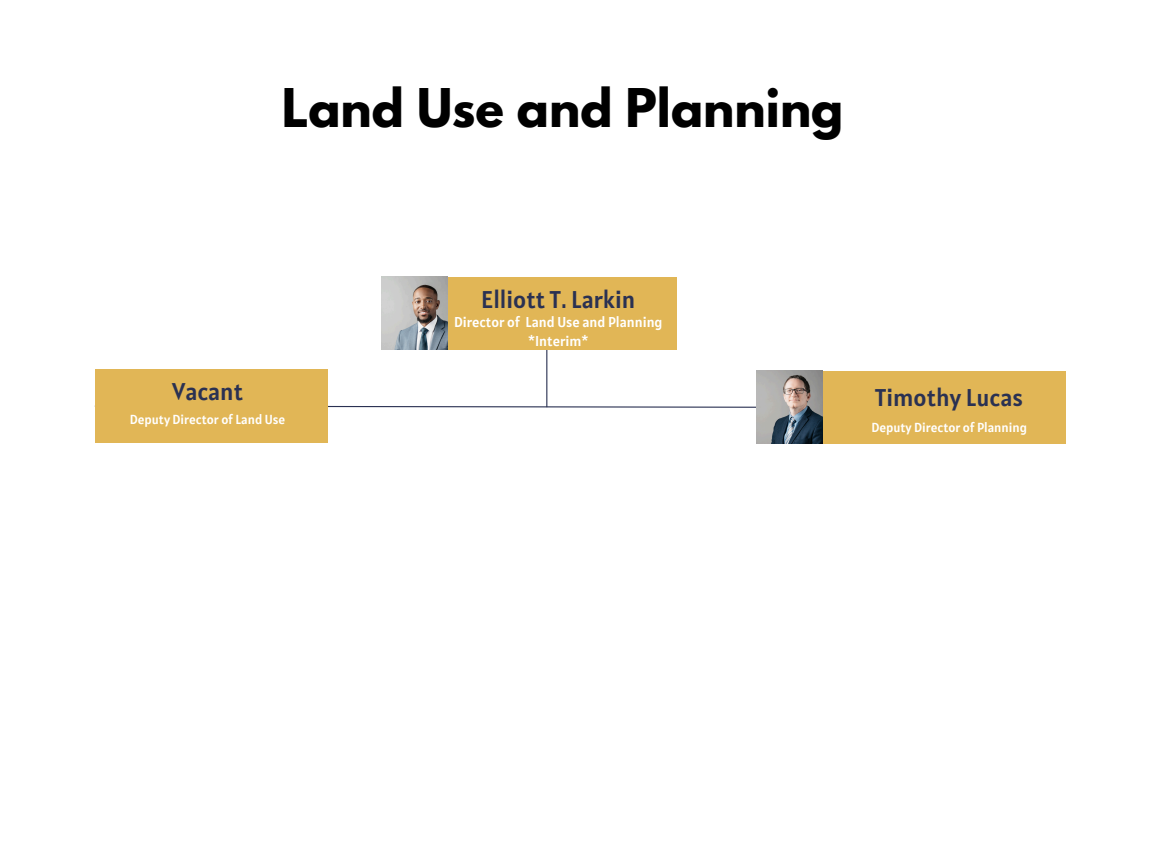
<style>
.page{position:relative;width:1152px;height:864px;background:#fff}
.page>*{position:absolute;margin:0;border:0;box-sizing:border-box;transform-origin:0 0}
.t1{font:700 47.25px "League Spartan";color:#000}
.t2{font:24px "Alatsi";color:#2a3152}
.t3{font:14.25px/18.9px "Alatsi";color:#fff;text-align:center}
.t4{font:13.05px "Alatsi";color:#fff}
</style>
<div class="page">
<hr style="left:546px;top:344px;width:1px;height:63px;background:#2a3152">
<div style="left:444px;top:277px;width:232px;height:72px;background:#e1b656"></div>
<svg style="left:94px;top:405px;width:663px;height:4px"></svg>
<div style="left:95px;top:369px;width:233px;height:74px;background:#e1b656"></div>
<div style="left:823px;top:371px;width:243px;height:73px;background:#e1b656"></div>
<img style="left:381px;top:277px;width:67px;height:73px">
<img style="left:757px;top:371px;width:66px;height:73px">
<h1 class="t1" style="left:282px;top:84px;width:563px">Land Use and Planning</h1>
<h2 class="t2" style="left:172px;top:376px;width:72px">Vacant</h2>
<p class="t4" style="left:130px;top:411px;width:157px">Deputy Director of Land Use</p>
<h2 class="t2" style="left:481px;top:284px;width:156px">Elliott T. Larkin</h2>
<p class="t3" style="left:454px;top:312px;width:210px">Director of Land Use and Planning *Interim*</p>
<h2 class="t2" style="left:875px;top:382px;width:150px">Timothy Lucas</h2>
<p class="t4" style="left:872px;top:419px;width:157px">Deputy Director of Planning</p>
</div>
